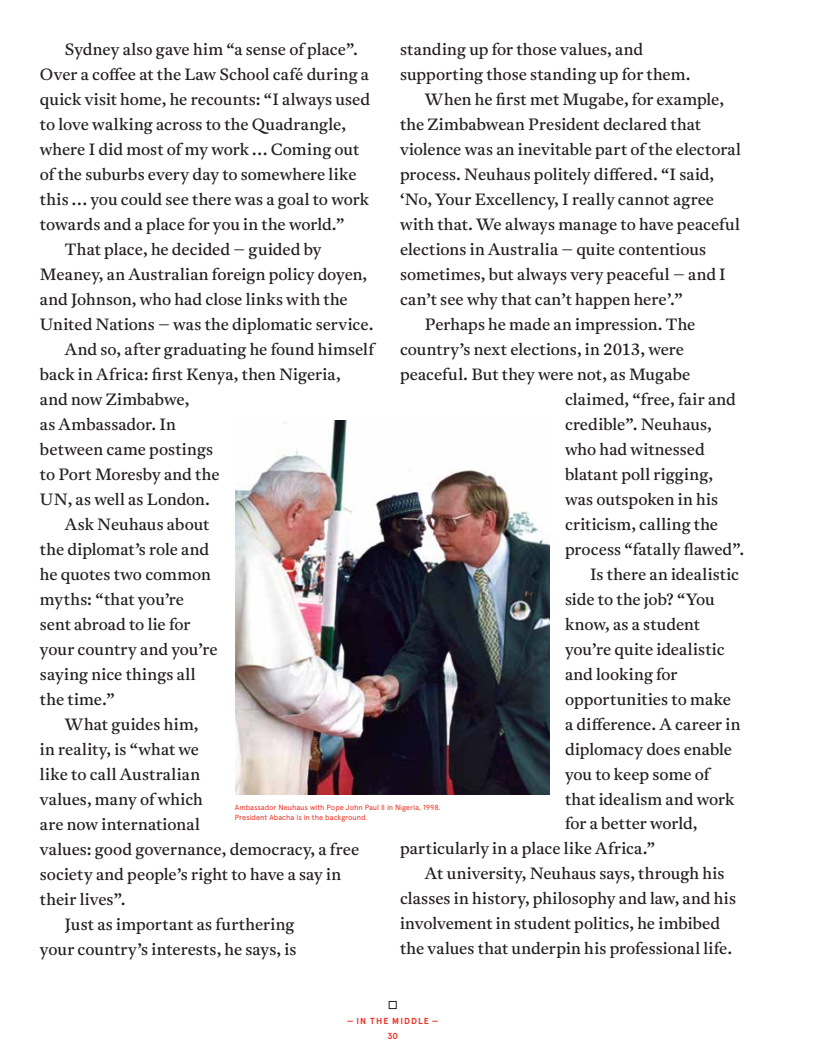
<style>
.page{position:relative;width:815px;height:1063px;background:#fff}
.page>*{position:absolute;margin:0;border:0;box-sizing:border-box;transform-origin:0 0}
.t1{font:16.25px "Antwerp";color:#231f20}
.t2{font:16.25px "Antwerp";letter-spacing:.02em;color:#231f20}
.t3{font:700 8.75px "Apercu Pro";color:#ee3124}
.t4{font:7.5px/10px "Apercu Pro";letter-spacing:-.01em;color:#ee3124}
</style>
<div class="page">
<img style="left:235px;top:420px;width:315px;height:375px">
<svg style="left:388px;top:1001px;width:9px;height:8px"></svg>
<p class="t1" style="left:400px;top:38px;width:245px">standing up for those values, and</p>
<p class="t1" style="left:400px;top:63px;width:292px">supporting those standing up for them.</p>
<p class="t1" style="left:425px;top:88px;width:301px">When he first met Mugabe, for example,</p>
<p class="t1" style="left:400px;top:113px;width:303px">the Zimbabwean President declared that</p>
<p class="t1" style="left:400px;top:138px;width:343px">violence was an inevitable part of the electoral</p>
<p class="t1" style="left:400px;top:163px;width:316px">process. Neuhaus politely differed. “I said,</p>
<p class="t1" style="left:400px;top:188px;width:316px">‘No, Your Excellency, I really cannot agree</p>
<p class="t1" style="left:400px;top:213px;width:342px">with that. We always manage to have peaceful</p>
<p class="t1" style="left:400px;top:238px;width:308px">elections in Australia – quite contentious</p>
<p class="t1" style="left:400px;top:263px;width:327px">sometimes, but always very peaceful – and I</p>
<p class="t1" style="left:400px;top:288px;width:284px">can’t see why that can’t happen here’.”</p>
<p class="t1" style="left:425px;top:313px;width:272px">Perhaps he made an impression. The</p>
<p class="t1" style="left:400px;top:338px;width:286px">country’s next elections, in 2013, were</p>
<p class="t1" style="left:400px;top:363px;width:292px">peaceful. But they were not, as Mugabe</p>
<p class="t1" style="left:565px;top:388px;width:172px">claimed, “free, fair and</p>
<p class="t1" style="left:565px;top:413px;width:148px">credible”. Neuhaus,</p>
<p class="t1" style="left:565px;top:438px;width:141px">who had witnessed</p>
<p class="t1" style="left:565px;top:463px;width:150px">blatant poll rigging,</p>
<p class="t1" style="left:565px;top:488px;width:155px">was outspoken in his</p>
<p class="t1" style="left:565px;top:513px;width:155px">criticism, calling the</p>
<p class="t1" style="left:565px;top:538px;width:181px">process “fatally flawed”.</p>
<p class="t1" style="left:590px;top:563px;width:151px">Is there an idealistic</p>
<p class="t1" style="left:565px;top:588px;width:151px">side to the job? “You</p>
<p class="t1" style="left:565px;top:613px;width:137px">know, as a student</p>
<p class="t1" style="left:565px;top:638px;width:161px">you’re quite idealistic</p>
<p class="t1" style="left:565px;top:663px;width:114px">and looking for</p>
<p class="t1" style="left:565px;top:688px;width:168px">opportunities to make</p>
<p class="t1" style="left:565px;top:713px;width:177px">a difference. A career in</p>
<p class="t1" style="left:565px;top:738px;width:169px">diplomacy does enable</p>
<p class="t1" style="left:565px;top:763px;width:146px">you to keep some of</p>
<p class="t1" style="left:565px;top:788px;width:171px">that idealism and work</p>
<p class="t1" style="left:565px;top:813px;width:134px">for a better world,</p>
<p class="t1" style="left:400px;top:838px;width:257px">particularly in a place like Africa.”</p>
<p class="t1" style="left:425px;top:863px;width:301px">At university, Neuhaus says, through his</p>
<p class="t1" style="left:400px;top:888px;width:338px">classes in history, philosophy and law, and his</p>
<p class="t1" style="left:400px;top:913px;width:322px">involvement in student politics, he imbibed</p>
<p class="t1" style="left:400px;top:938px;width:334px">the values that underpin his professional life.</p>
<p class="t1" style="left:65px;top:38px;width:295px">Sydney also gave him “a sense of place”.</p>
<p class="t1" style="left:40px;top:63px;width:330px">Over a coffee at the Law School café during a</p>
<p class="t1" style="left:40px;top:88px;width:332px">quick visit home, he recounts: “I always used</p>
<p class="t1" style="left:40px;top:113px;width:308px">to love walking across to the Quadrangle,</p>
<p class="t1" style="left:40px;top:138px;width:321px">where I did most of my work … Coming out</p>
<p class="t1" style="left:40px;top:163px;width:318px">of the suburbs every day to somewhere like</p>
<p class="t1" style="left:40px;top:188px;width:331px">this … you could see there was a goal to work</p>
<p class="t1" style="left:40px;top:213px;width:306px">towards and a place for you in the world.”</p>
<p class="t1" style="left:65px;top:238px;width:258px">That place, he decided – guided by</p>
<p class="t1" style="left:40px;top:263px;width:329px">Meaney, an Australian foreign policy doyen,</p>
<p class="t1" style="left:40px;top:288px;width:309px">and Johnson, who had close links with the</p>
<p class="t1" style="left:40px;top:313px;width:335px">United Nations – was the diplomatic service.</p>
<p class="t1" style="left:65px;top:338px;width:311px">And so, after graduating he found himself</p>
<p class="t1" style="left:40px;top:363px;width:302px">back in Africa: first Kenya, then Nigeria,</p>
<p class="t1" style="left:40px;top:388px;width:151px">and now Zimbabwe,</p>
<p class="t1" style="left:40px;top:413px;width:137px">as Ambassador. In</p>
<p class="t1" style="left:40px;top:438px;width:175px">between came postings</p>
<p class="t1" style="left:40px;top:463px;width:181px">to Port Moresby and the</p>
<p class="t1" style="left:40px;top:488px;width:172px">UN, as well as London.</p>
<p class="t1" style="left:65px;top:513px;width:146px">Ask Neuhaus about</p>
<p class="t1" style="left:40px;top:538px;width:171px">the diplomat’s role and</p>
<p class="t1" style="left:40px;top:563px;width:173px">he quotes two common</p>
<p class="t1" style="left:40px;top:588px;width:146px">myths: “that you’re</p>
<p class="t1" style="left:40px;top:613px;width:152px">sent abroad to lie for</p>
<p class="t1" style="left:40px;top:638px;width:179px">your country and you’re</p>
<p class="t2" style="left:40px;top:663px;width:157px">saying nice things all</p>
<p class="t1" style="left:40px;top:688px;width:76px">the time.”</p>
<p class="t1" style="left:65px;top:713px;width:135px">What guides him,</p>
<p class="t1" style="left:40px;top:738px;width:161px">in reality, is “what we</p>
<p class="t1" style="left:40px;top:763px;width:162px">like to call Australian</p>
<p class="t1" style="left:40px;top:788px;width:164px">values, many of which</p>
<p class="t1" style="left:40px;top:813px;width:161px">are now international</p>
<p class="t1" style="left:40px;top:838px;width:321px">values: good governance, democracy, a free</p>
<p class="t1" style="left:40px;top:863px;width:303px">society and people’s right to have a say in</p>
<p class="t1" style="left:40px;top:888px;width:87px">their lives”.</p>
<p class="t2" style="left:65px;top:913px;width:231px">Just as important as furthering</p>
<p class="t1" style="left:40px;top:938px;width:258px">your country’s interests, he says, is</p>
<p class="t4" style="left:235px;top:802px;width:207px">Ambassador Neuhaus with Pope John Paul II in Nigeria, 1998.<br>President Abacha is in the background.</p>
<p class="t3" style="left:347px;top:1014px;width:31px">—IN THE</p>
<p class="t3" style="left:392px;top:1014px;width:15px">MIDDLE</p>
<p class="t3" style="left:432px;top:1014px;width:8px">—</p>
<p class="t3" style="left:387px;top:1029px;width:12px">30</p>
</div>
